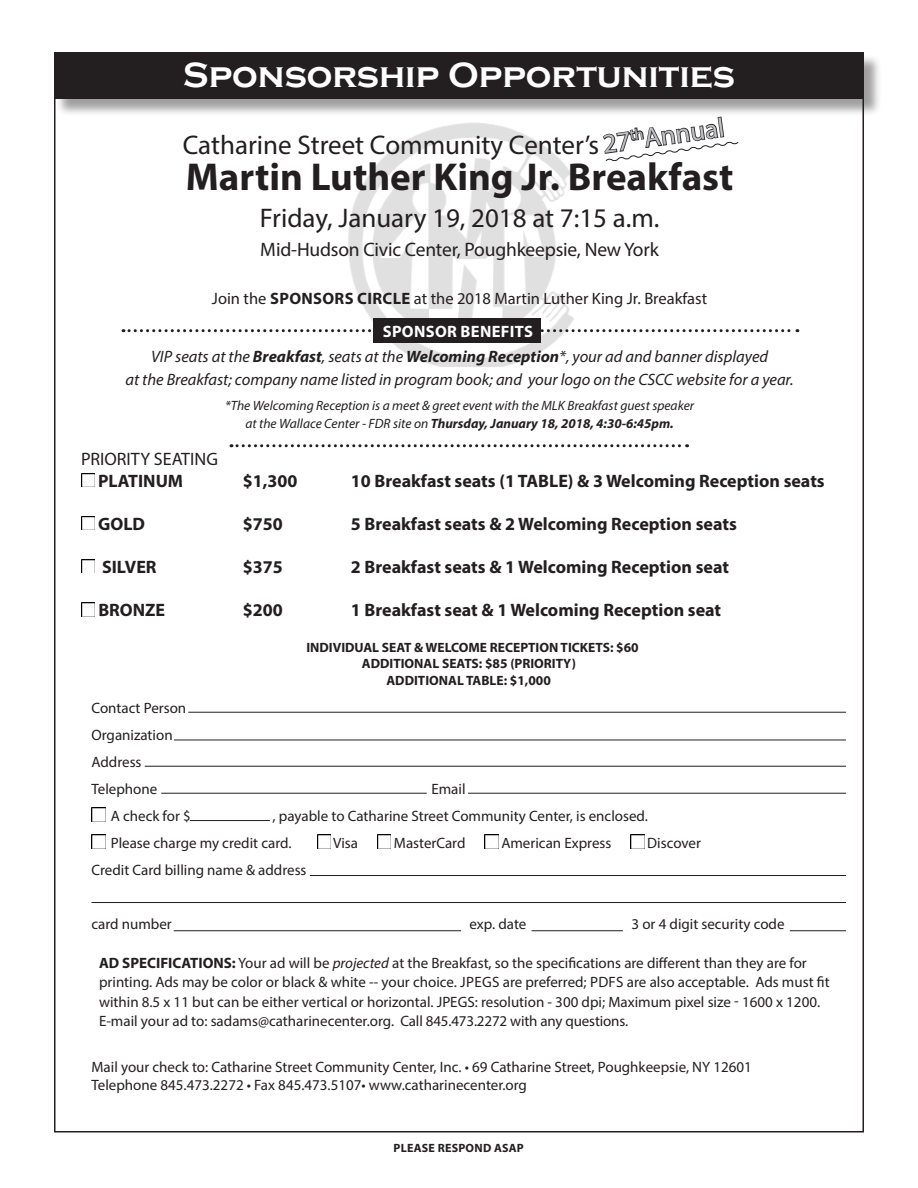
<style>
.page{position:relative;width:918px;height:1188px;background:#fff}
.page>*{position:absolute;margin:0;border:0;box-sizing:border-box;transform-origin:0 0}
.t1{font:700 39px "Myriad Pro";color:#231f20}
.t2{font:700 36px "Copperplate Gothic";color:#fff}
.t3{font:27px "Myriad Pro";color:#231f20}
.t4{font:27px "Myriad Pro";color:#bebfc2}
.t5{font:19.5px "Myriad Pro";letter-spacing:-.01em;color:#231f20}
.t6{font:700 18px "Myriad Pro";color:#231f20}
.t7{font:18px "Myriad Pro";color:#231f20}
.t8{font:italic 16.5px "Myriad Pro";color:#231f20}
.t9{font:16.5px "Myriad Pro";color:#231f20}
.t10{font:700 16.5px "Myriad Pro";letter-spacing:.02em;color:#fff}
.t11{font:15px/19.5px "Myriad Pro";color:#231f20}
.t12{font:700 13.5px "Myriad Pro";color:#231f20}
.t13{font:italic 13.5px "Myriad Pro";color:#231f20}
.t14{font:italic 700 13.5px "Myriad Pro";color:#231f20}
.t15{font:700 12px "Myriad Pro";letter-spacing:.02em;color:#231f20}
.s1{font-weight:700}
.s2{font-weight:400}
.s3{font-style:italic}
</style>
<div class="page">
<img style="left:344px;top:123px;width:229px;height:244px">
<img style="left:81px;top:473px;width:14px;height:14px">
<img style="left:81px;top:516px;width:14px;height:14px">
<img style="left:81px;top:559px;width:14px;height:14px">
<img style="left:81px;top:603px;width:14px;height:13px">
<hr style="left:310px;top:875px;width:536px;height:1px;background:#231f20">
<svg style="left:92px;top:808px;width:13px;height:13px"></svg>
<svg style="left:92px;top:835px;width:13px;height:13px"></svg>
<img style="left:317px;top:835px;width:14px;height:13px">
<img style="left:377px;top:835px;width:14px;height:13px">
<svg style="left:485px;top:835px;width:13px;height:13px"></svg>
<svg style="left:631px;top:835px;width:13px;height:13px"></svg>
<hr style="left:188px;top:712px;width:658px;height:1px;background:#231f20">
<hr style="left:174px;top:740px;width:672px;height:1px;background:#231f20">
<hr style="left:145px;top:766px;width:701px;height:1px;background:#231f20">
<hr style="left:161px;top:793px;width:266px;height:1px;background:#231f20">
<hr style="left:468px;top:793px;width:378px;height:1px;background:#231f20">
<hr style="left:190px;top:820px;width:80px;height:1px;background:#231f20">
<hr style="left:174px;top:930px;width:287px;height:1px;background:#231f20">
<hr style="left:532px;top:930px;width:91px;height:1px;background:#231f20">
<hr style="left:790px;top:930px;width:56px;height:1px;background:#231f20">
<hr style="left:92px;top:902px;width:754px;height:1px;background:#231f20">
<div style="left:55px;top:54px;width:826px;height:62px;background:#231f20;opacity:.43"></div>
<div style="left:54px;top:53px;width:810px;height:46px;background:#231f20"></div>
<svg style="left:123px;top:329px;width:675px;height:3px"></svg>
<svg style="left:231px;top:444px;width:457px;height:3px"></svg>
<div style="left:373px;top:318px;width:168px;height:25px;background:#231f20"></div>
<svg style="left:602px;top:101px;width:137px;height:61px"></svg>
<p class="t2" style="left:183px;top:55px;width:554px">Sponsorship Opportunities</p>
<p class="t4" style="left:601px;top:128px;width:124px;rotate:-8deg">27<sup>th</sup>Annual</p>
<p class="t3" style="left:183px;top:128px;width:418px">Catharine Street Community Center’s</p>
<p class="t1" style="left:186px;top:151px;width:549px">Martin Luther King Jr. Breakfast</p>
<p class="t3" style="left:260px;top:201px;width:401px">Friday, January 19, 2018 at 7:15 a.m.</p>
<p class="t5" style="left:260px;top:237px;width:400px">Mid-Hudson Civic Center, Poughkeepsie, New York</p>
<p class="t9" style="left:212px;top:288px;width:497px">Join the <span class="s1">SPONSORS CIRCLE</span> at the 2018 Martin Luther King Jr. Breakfast</p>
<p class="t10" style="left:383px;top:320px;width:152px">SPONSOR BENEFITS</p>
<p class="t8" style="left:151px;top:346px;width:619px">VIP seats at the <span class="s1">Breakfast</span>, seats at the <span class="s1">Welcoming Reception</span>*, your ad and banner displayed</p>
<p class="t8" style="left:125px;top:369px;width:670px">at the Breakfast; company name listed in program book; and your logo on the CSCC website for a year.</p>
<p class="t13" style="left:225px;top:397px;width:470px">*The Welcoming Reception is a meet &amp; greet event with the MLK Breakfast guest speaker</p>
<p class="t14" style="left:245px;top:415px;width:430px"><span class="s2">at the Wallace Center - FDR site on</span> Thursday, January 18, 2018, 4:30-6:45pm.</p>
<p class="t7" style="left:81px;top:448px;width:139px">PRIORITY SEATING</p>
<p class="t6" style="left:98px;top:469px;width:86px">PLATINUM</p>
<p class="t6" style="left:243px;top:469px;width:56px">$1,300</p>
<p class="t6" style="left:351px;top:469px;width:475px">10 Breakfast seats (1 TABLE) &amp; 3 Welcoming Reception seats</p>
<p class="t6" style="left:98px;top:512px;width:48px">GOLD</p>
<p class="t6" style="left:243px;top:512px;width:41px">$750</p>
<p class="t6" style="left:351px;top:512px;width:387px">5 Breakfast seats &amp; 2 Welcoming Reception seats</p>
<p class="t6" style="left:102px;top:555px;width:56px">SILVER</p>
<p class="t6" style="left:243px;top:555px;width:41px">$375</p>
<p class="t6" style="left:351px;top:555px;width:380px">2 Breakfast seats &amp; 1 Welcoming Reception seat</p>
<p class="t6" style="left:98px;top:598px;width:68px">BRONZE</p>
<p class="t6" style="left:243px;top:598px;width:41px">$200</p>
<p class="t6" style="left:351px;top:598px;width:372px">1 Breakfast seat &amp; 1 Welcoming Reception seat</p>
<p class="t12" style="left:306px;top:639px;width:334px">INDIVIDUAL SEAT &amp; WELCOME RECEPTION TICKETS: $60</p>
<p class="t12" style="left:362px;top:655px;width:216px">ADDITIONAL SEATS: $85 (PRIORITY)</p>
<p class="t12" style="left:386px;top:671px;width:166px">ADDITIONAL TABLE: $1,000</p>
<p class="t11" style="left:92px;top:698px;width:96px">Contact Person</p>
<p class="t11" style="left:92px;top:725px;width:83px">Organization</p>
<p class="t11" style="left:92px;top:752px;width:52px">Address</p>
<p class="t11" style="left:92px;top:779px;width:67px">Telephone</p>
<p class="t11" style="left:431px;top:779px;width:36px">Email</p>
<p class="t11" style="left:111px;top:806px;width:82px">A check for $</p>
<p class="t11" style="left:273px;top:806px;width:377px">, payable to Catharine Street Community Center, is enclosed.</p>
<p class="t11" style="left:111px;top:833px;width:182px">Please charge my credit card.</p>
<p class="t11" style="left:333px;top:833px;width:26px">Visa</p>
<p class="t11" style="left:394px;top:833px;width:73px">MasterCard</p>
<p class="t11" style="left:501px;top:833px;width:112px">American Express</p>
<p class="t11" style="left:647px;top:833px;width:55px">Discover</p>
<p class="t11" style="left:92px;top:860px;width:217px">Credit Card billing name &amp; address</p>
<p class="t11" style="left:92px;top:914px;width:82px">card number</p>
<p class="t11" style="left:470px;top:914px;width:58px">exp. date</p>
<p class="t11" style="left:632px;top:914px;width:155px">3 or 4 digit security code</p>
<p class="t11" style="left:99px;top:953px;width:732px"><span class="s1">AD SPECIFICATIONS:</span> Your ad will be <span class="s3">projected</span> at the Breakfast, so the specifications are different than they are for printing. Ads may be color or black &amp; white -- your choice. JPEGS are preferred; PDFS are also acceptable. Ads must fit within 8.5 x 11 but can be either vertical or horizontal. JPEGS: resolution - 300 dpi; Maximum pixel size - 1600 x 1200.<br>E-mail your ad to: sadams@catharinecenter.org. Call 845.473.2272 with any questions.</p>
<p class="t11" style="left:92px;top:1057px;width:662px">Mail your check to: Catharine Street Community Center, Inc. • 69 Catharine Street, Poughkeepsie, NY 12601</p>
<p class="t11" style="left:92px;top:1075px;width:437px">Telephone 845.473.2272 • Fax 845.473.5107• www.catharinecenter.org</p>
<p class="t15" style="left:394px;top:1140px;width:132px">PLEASE RESPOND ASAP</p>
</div>
